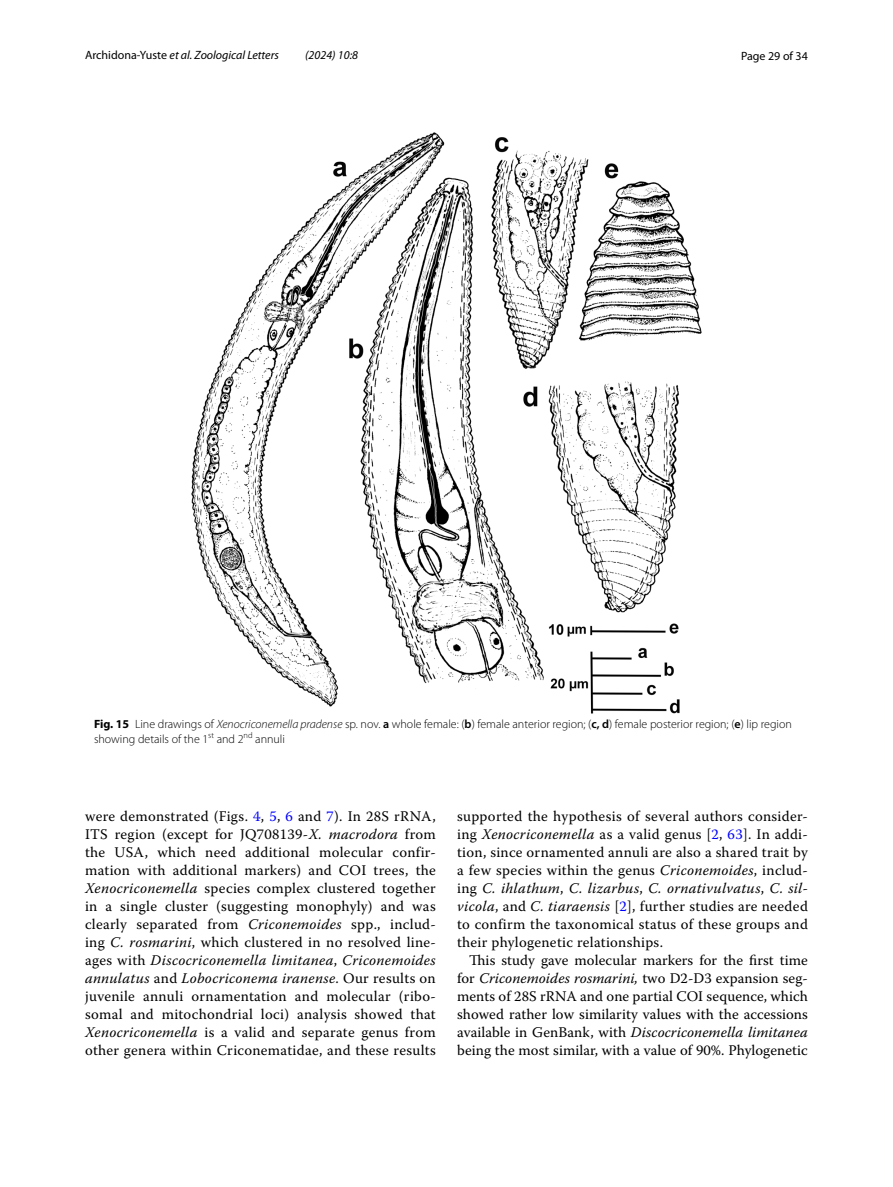
<style>
.page{position:relative;width:893px;height:1187px;background:#fff}
.page>*{position:absolute;margin:0;border:0;box-sizing:border-box;transform-origin:0 0}
.t1{font:14.7px/18px "Warnock Pro";letter-spacing:.02em;color:#000;text-align:justify}
.t2{font:300 12px/15px "Myriad Pro";color:#000}
.t3{font:italic 12px "Myriad Pro";color:#000}
.t4{font:12px "Myriad Pro";color:#000}
.s1{font-style:normal}
.s2{font-weight:700}
.s3{font-style:italic}
.s4{font-weight:600}
.s5{color:#00f}
</style>
<div class="page">
<img style="left:191px;top:133px;width:511px;height:580px">
<p class="t3" style="left:85px;top:48px;width:195px"><span class="s1">Archidona‑Yuste</span> et al. Zoological Letters</p>
<p class="t3" style="left:305px;top:48px;width:54px">(2024) 10:8</p>
<p class="t4" style="left:741px;top:48px;width:68px">Page 29 of 34</p>
<p class="t2" style="left:94px;top:717px;width:699px"><span class="s2">Fig. 15</span> Line drawings of <span class="s3">Xenocriconemella pradense</span> sp. nov. <span class="s4">a</span> whole female: (<span class="s4">b</span>) female anterior region; (<span class="s4">c, d</span>) female posterior region; (<span class="s4">e</span>) lip region showing details of the -1<sup>st</sup> and -2<sup>nd</sup> annuli</p>
<p class="t1" style="left:85px;top:807px;width:352px">were demonstrated (Figs. <span class="s5">4</span>, <span class="s5">5</span>, <span class="s5">6</span> and <span class="s5">7</span>). In 28S rRNA, ITS region (except for JQ708139-<span class="s3">X. macrodora</span> from the USA, which need additional molecular confir&shy;mation with additional markers) and COI trees, the <span class="s3">Xenocriconemella</span> species complex clustered together in a single cluster (suggesting monophyly) and was clearly separated from <span class="s3">Criconemoides</span> spp., includ&shy;ing <span class="s3">C. rosmarini</span>, which clustered in no resolved line&shy;ages with <span class="s3">Discocriconemella limitanea</span>, <span class="s3">Criconemoides annulatus</span> and <span class="s3">Lobocriconema iranense</span>. Our results on juvenile annuli ornamentation and molecular (ribo&shy;somal and mitochondrial loci) analysis showed that <span class="s3">Xenocriconemella</span> is a valid and separate genus from other genera within Criconematidae, and these results</p>
<p class="t1" style="left:457px;top:807px;width:352px">supported the hypothesis of several authors consider&shy;ing <span class="s3">Xenocriconemella</span> as a valid genus [<span class="s5">2</span>, <span class="s5">63</span>]. In addi&shy;tion, since ornamented annuli are also a shared trait by a few species within the genus <span class="s3">Criconemoides</span>, includ&shy;ing <span class="s3">C. ihlathum</span>, <span class="s3">C. lizarbus</span>, <span class="s3">C. ornativulvatus</span>, <span class="s3">C. sil&shy;vicola</span>, and <span class="s3">C. tiaraensis</span> [<span class="s5">2</span>], further studies are needed to confirm the taxonomical status of these groups and their phylogenetic relationships.</p>
<p class="t1" style="left:457px;top:951px;width:352px;text-indent:12px">This study gave molecular markers for the first time for <span class="s3">Criconemoides rosmarini,</span> two D2-D3 expansion seg&shy;ments of 28S rRNA and one partial COI sequence, which showed rather low similarity values with the accessions available in GenBank, with <span class="s3">Discocriconemella limitanea </span>being the most similar, with a value of 90%. Phylogenetic</p>
</div>
